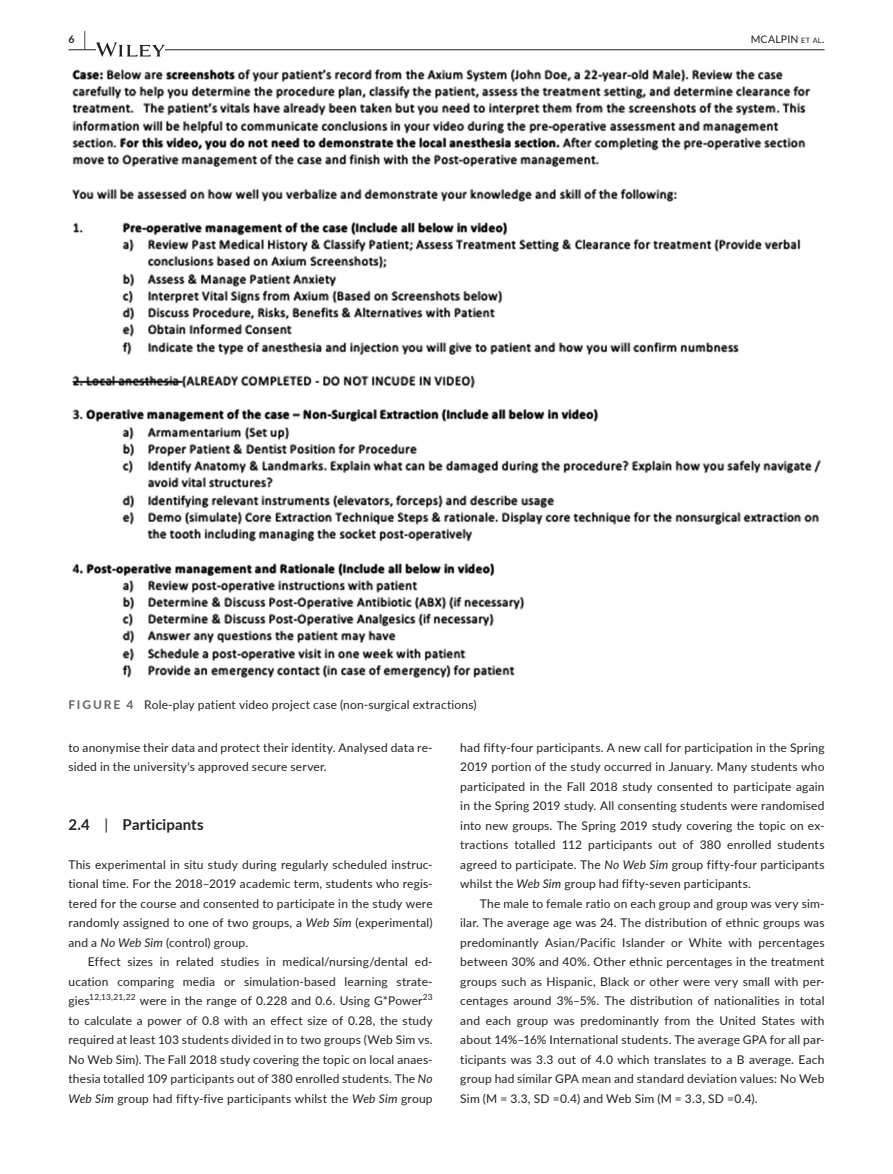
<style>
.page{position:relative;width:893px;height:1174px;background:#fff}
.page>*{position:absolute;margin:0;border:0;box-sizing:border-box;transform-origin:0 0}
.t1{font:700 15px "Lato";letter-spacing:.005em;color:#231f20}
.t2{font:12px/19.5px "Lato";letter-spacing:.015em;color:#231f20;text-align:justify}
.t3{font:10.5px "Lato";letter-spacing:.02em;color:#231f20}
.t4{font:700 10.5px "Lato";color:#231f20}
.s1{font-size:19.5px}
.s2{font-size:7.35px}
.s3{font-weight:700;color:#636366}
.s4{font-weight:400}
.s5{font-style:italic}
</style>
<div class="page">
<hr style="left:68px;top:49px;width:756px;height:1px;background:#231f20">
<svg style="left:96px;top:42px;width:69px;height:15px"></svg>
<img style="left:72px;top:69px;width:749px;height:608px">
<p class="t4" style="left:68px;top:31px;width:19px">6 <span class="s1">|</span></p>
<p class="t3" style="left:751px;top:31px;width:75px">MCALPIN <span class="s2">et al</span>.</p>
<p class="t2" style="left:68px;top:694px;width:410px"><span class="s3">FIGURE 4</span> Role-play patient video project case (non-surgical extractions)</p>
<p class="t2" style="left:68px;top:737px;width:366px">to anonymise their data and protect their identity. Analysed data re&shy;sided in the university's approved secure server.</p>
<p class="t1" style="left:68px;top:813px;width:137px">2.4 <span class="s4">|</span> Participants</p>
<p class="t2" style="left:68px;top:854px;width:366px">This experimental in situ study during regularly scheduled instruc&shy;tional time. For the 2018–2019 academic term, students who regis&shy;tered for the course and consented to participate in the study were randomly assigned to one of two groups, a <span class="s5">Web Sim</span> (experimental) and a <span class="s5">No Web Sim</span> (control) group.</p>
<p class="t2" style="left:68px;top:951px;width:366px;text-indent:20px">Effect sizes in related studies in medical/nursing/dental ed&shy;ucation comparing media or simulation-based learning strate&shy;gies<sup>12,13,21,22</sup> were in the range of 0.228 and 0.6. Using G*Power<sup>23 </sup>to calculate a power of 0.8 with an effect size of 0.28, the study required at least 103 students divided in to two groups (Web Sim vs.<br>No Web Sim). The Fall 2018 study covering the topic on local anaes&shy;thesia totalled 109 participants out of 380 enrolled students. The <span class="s5">No Web Sim</span> group had fifty-five participants whilst the <span class="s5">Web Sim</span> group</p>
<p class="t2" style="left:460px;top:737px;width:366px">had fifty-four participants. A new call for participation in the Spring 2019 portion of the study occurred in January. Many students who participated in the Fall 2018 study consented to participate again in the Spring 2019 study. All consenting students were randomised into new groups. The Spring 2019 study covering the topic on ex&shy;tractions totalled 112 participants out of 380 enrolled students agreed to participate. The <span class="s5">No Web Sim</span> group fifty-four participants whilst the <span class="s5">Web Sim</span> group had fifty-seven participants.</p>
<p class="t2" style="left:460px;top:893px;width:366px;text-indent:20px">The male to female ratio on each group and group was very sim&shy;ilar. The average age was 24. The distribution of ethnic groups was predominantly Asian/Pacific Islander or White with percentages between 30% and 40%. Other ethnic percentages in the treatment groups such as Hispanic, Black or other were very small with per&shy;centages around 3%–5%. The distribution of nationalities in total and each group was predominantly from the United States with about 14%–16% International students. The average GPA for all par&shy;ticipants was 3.3 out of 4.0 which translates to a B average. Each group had similar GPA mean and standard deviation values: No Web Sim (M = 3.3, SD =0.4) and Web Sim (M = 3.3, SD =0.4).</p>
</div>
